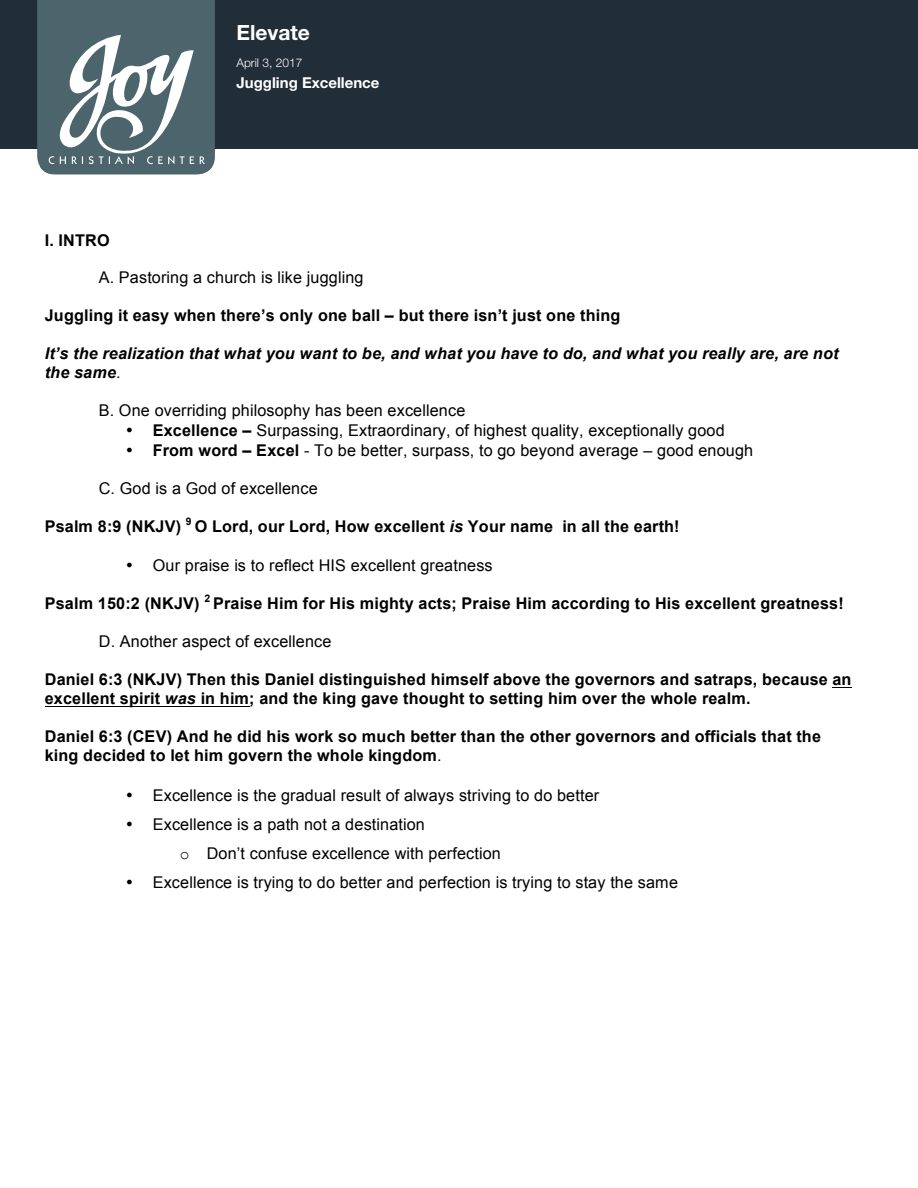
<style>
.page{position:relative;width:918px;height:1188px;background:#fff}
.page>*{position:absolute;margin:0;border:0;box-sizing:border-box;transform-origin:0 0}
.t1{font:700 21px "Helvetica Neue LT";color:#fff}
.t2{font:700 16.2px/19px "Arial";letter-spacing:.01em;color:#000}
.t3{font:16.2px/28.5px "Arial";letter-spacing:.01em;color:#000}
.t4{font:italic 700 16.2px/19px "Arial";letter-spacing:.01em;color:#000}
.t5{font:700 15px "Helvetica Neue LT";color:#fff}
.t6{font:300 12px "Helvetica Neue LT";color:#fff}
.t7{font:700 10.5px "Arial";color:#000}
.s1{font-weight:400;font-style:normal}
.s2{font-weight:700}
.s3{font-style:italic}
.s4{font-weight:400}
.s5{font-family:"Courier New"}
</style>
<div class="page">
<hr style="left:45px;top:707px;width:204px;height:1px;background:#000">
<div style="left:0;top:0;width:918px;height:149px;background:#212d37"></div>
<svg style="left:37px;top:0;width:178px;height:174px"></svg>
<p class="t1" style="left:237px;top:20px;width:75px">Elevate</p>
<p class="t6" style="left:237px;top:56px;width:68px">April 3, 2017</p>
<p class="t5" style="left:237px;top:74px;width:144px">Juggling Excellence</p>
<p class="t2" style="left:45px;top:231px;width:66px">I. INTRO</p>
<p class="t3" style="left:99px;top:264px;width:266px">A. Pastoring a church is like juggling</p>
<p class="t2" style="left:45px;top:307px;width:577px">Juggling it easy when there’s only one ball – but there isn’t just one thing</p>
<p class="t4" style="left:45px;top:345px;width:795px">It’s the realization that what you want to be, and what you have to do, and what you really are, are not the same<span class="s1">.</span></p>
<p class="t3" style="left:99px;top:396px;width:368px">B. One overriding philosophy has been excellence</p>
<p class="t3" style="left:126px;top:417px;width:601px">• <span class="s2">Excellence –</span> Surpassing, Extraordinary, of highest quality, exceptionally good</p>
<p class="t3" style="left:126px;top:437px;width:629px">• <span class="s2">From word – Excel</span> - To be better, surpass, to go beyond average – good enough</p>
<p class="t3" style="left:99px;top:475px;width:220px">C. God is a God of excellence</p>
<p class="t2" style="left:45px;top:518px;width:138px">Psalm 8:9 (NKJV)</p>
<p class="t7" style="left:186px;top:514px;width:7px">9</p>
<p class="t2" style="left:195px;top:518px;width:486px">O Lord, our Lord, How excellent <span class="s3">is</span> Your name in all the earth!</p>
<p class="t3" style="left:126px;top:552px;width:368px">• Our praise is to reflect HIS excellent greatness</p>
<p class="t2" style="left:45px;top:595px;width:156px">Psalm 150:2 (NKJV)</p>
<p class="t7" style="left:204px;top:591px;width:7px">2</p>
<p class="t2" style="left:213px;top:595px;width:632px">Praise Him for His mighty acts; Praise Him according to His excellent greatness!</p>
<p class="t3" style="left:99px;top:628px;width:234px">D. Another aspect of excellence</p>
<p class="t2" style="left:45px;top:670px;width:808px">Daniel 6:3 (NKJV) Then this Daniel distinguished himself above the governors and satraps, because an excellent spirit <span class="s3">was</span> in him; and the king gave thought to setting him over the whole realm.</p>
<p class="t2" style="left:45px;top:728px;width:778px">Daniel 6:3 (CEV) And he did his work so much better than the other governors and officials that the king decided to let him govern the whole kingdom<span class="s4">.</span></p>
<p class="t3" style="left:126px;top:781px;width:475px">• Excellence is the gradual result of always striving to do better</p>
<p class="t3" style="left:180px;top:810px;width:323px;text-indent:-54px">• Excellence is a path not a destination<br><span class="s5">o</span> Don’t confuse excellence with perfection</p>
<p class="t3" style="left:126px;top:868px;width:554px">• Excellence is trying to do better and perfection is trying to stay the same</p>
</div>
